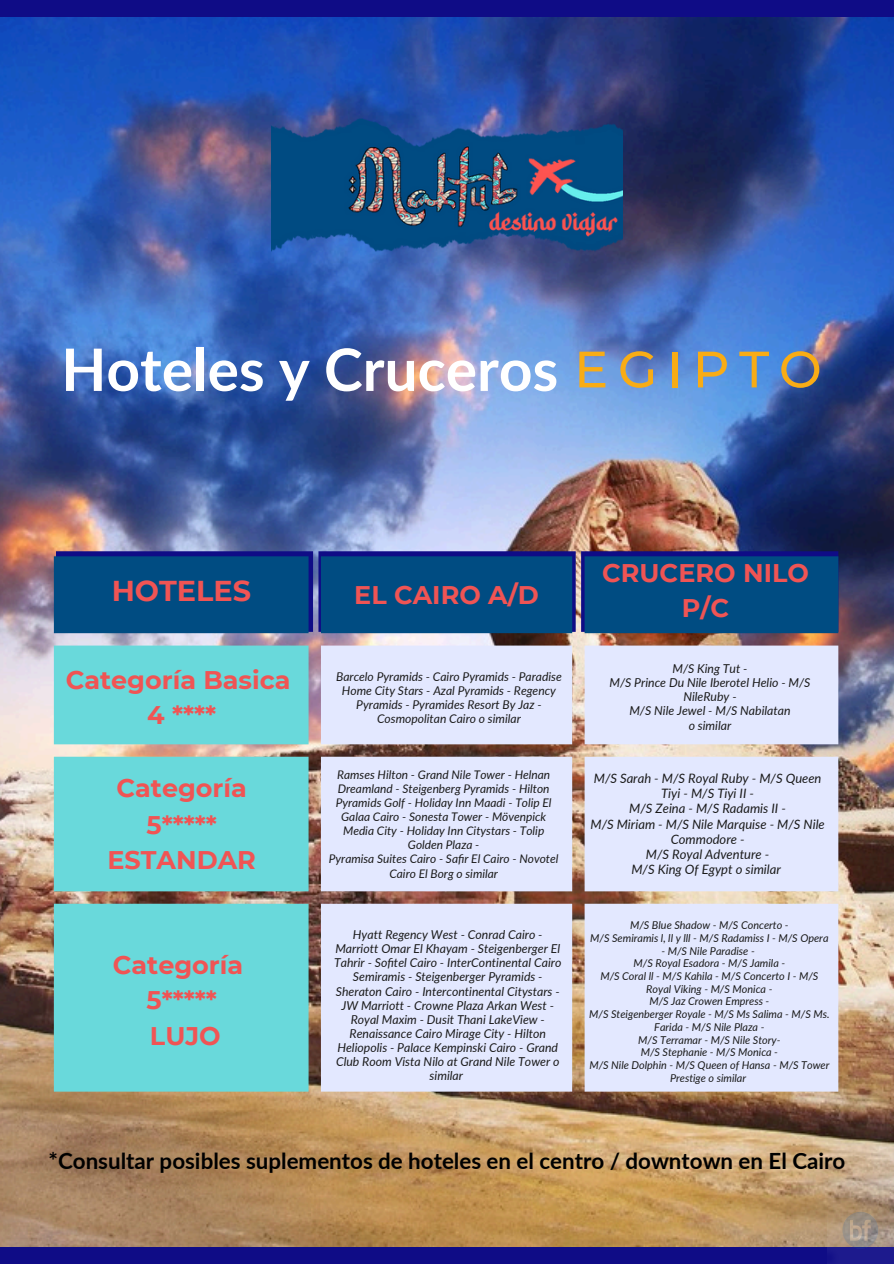
<style>
.page{position:relative;width:894px;height:1264px;background:#fff}
.page>*{position:absolute;margin:0;border:0;box-sizing:border-box;transform-origin:0 0}
.t1{font:700 58.5px "Lato";color:#fff}
.t2{font:700 28.65px "Montserrat";color:#f05454}
.t3{font:700 25.5px/35.4px "Montserrat";color:#f05454;text-align:center}
.t4{font:700 22.35px "Lato";color:#000}
.t5{font:italic 12.9px/15.1px "Lato";color:#1a1a1a;text-align:center}
.t6{font:italic 12.3px/14.1px "Lato";color:#1a1a1a;text-align:center}
.t7{font:italic 12px/13.8px "Lato";color:#1a1a1a;text-align:center}
.t8{font:italic 11.85px/14.1px "Lato";color:#1a1a1a;text-align:center}
.t9{font:italic 10.8px/12.8px "Lato";color:#1a1a1a;text-align:center}
.s1{font-family:"Montserrat";font-weight:500;font-size:51.15px;color:#f8ac15}
</style>
<div class="page">
<div style="left:0;top:0;width:893px;height:1263px;background:#0f0c86"></div>
<img style="left:0;top:17px;width:893px;height:1229px">
<svg style="left:56px;top:551px;width:782px;height:5px"></svg>
<img style="left:271px;top:111px;width:351px;height:140px">
<div style="left:54px;top:556px;width:784px;height:77px;background:#004c82"></div>
<div style="left:54px;top:645px;width:254px;height:446px;background:#69d9db"></div>
<svg style="left:321px;top:645px;width:517px;height:446px;background:#dee0f3"></svg>
<img style="left:826px;top:1196px;width:67px;height:67px">
<h1 class="t1" style="left:61px;top:333px;width:761px">Hoteles y Cruceros <span class="s1">E G I P T O</span></h1>
<h2 class="t2" style="left:112px;top:573px;width:141px">HOTELES</h2>
<h3 class="t3" style="left:66px;top:662px;width:226px">Categoría Basica<br>4 ****</h3>
<h3 class="t3" style="left:107px;top:769px;width:150px;line-height:36.2px">Categoría<br>5*****<br>ESTANDAR</h3>
<h3 class="t3" style="left:113px;top:947px;width:132px">Categoría<br>5*****<br>LUJO</h3>
<h3 class="t3" style="left:354px;top:576px;width:186px">EL CAIRO A/D</h3>
<p class="t7" style="left:336px;top:669px;width:227px">Barcelo Pyramids - Cairo Pyramids - Paradise Home City Stars - Azal Pyramids - Regency Pyramids - Pyramides Resort By Jaz - Cosmopolitan Cairo o similar</p>
<h3 class="t3" style="left:602px;top:555px;width:208px">CRUCERO NILO<br>P/C</h3>
<p class="t6" style="left:609px;top:661px;width:202px">M/S King Tut -<br>M/S Prince Du Nile Iberotel Helio - M/S<br>NileRuby -<br>M/S Nile Jewel - M/S Nabilatan<br>o similar</p>
<p class="t8" style="left:329px;top:767px;width:231px">Ramses Hilton - Grand Nile Tower - Helnan Dreamland - Steigenberg Pyramids - Hilton Pyramids Golf - Holiday Inn Maadi - Tolip El Galaa Cairo - Sonesta Tower - Mövenpick Media City - Holiday Inn Citystars - Tolip Golden Plaza -<br>Pyramisa Suites Cairo - Safir El Cairo - Novotel Cairo El Borg o similar</p>
<p class="t5" style="left:590px;top:770px;width:236px">M/S Sarah - M/S Royal Ruby - M/S Queen<br>Tiyi - M/S Tiyi II -<br>M/S Zeina - M/S Radamis II -<br>M/S Miriam - M/S Nile Marquise - M/S Nile<br>Commodore -<br>M/S Royal Adventure -<br>M/S King Of Egypt o similar</p>
<p class="t6" style="left:334px;top:927px;width:229px">Hyatt Regency West - Conrad Cairo - Marriott Omar El Khayam - Steigenberger El Tahrir - Sofitel Cairo - InterContinental Cairo Semiramis - Steigenberger Pyramids - Sheraton Cairo - Intercontinental Citystars - JW Marriott - Crowne Plaza Arkan West - Royal Maxim - Dusit Thani LakeView - Renaissance Cairo Mirage City - Hilton Heliopolis - Palace Kempinski Cairo - Grand Club Room Vista Nilo at Grand Nile Tower o similar</p>
<p class="t9" style="left:590px;top:918px;width:240px">M/S Blue Shadow - M/S Concerto -<br>M/S Semiramis l, ll y lll - M/S Radamiss I - M/S Opera</p>
<p class="t9" style="left:589px;top:944px;width:242px">- M/S Nile Paradise -<br>M/S Royal Esadora - M/S Jamila -<br>M/S Coral ll - M/S Kahila - M/S Concerto I - M/S<br>Royal Viking - M/S Monica -<br>M/S Jaz Crowen Empress -<br>M/S Steigenberger Royale - M/S Ms Salima - M/S Ms.<br>Farida - M/S Nile Plaza -<br>M/S Terramar - M/S Nile Story-<br>M/S Stephanie - M/S Monica -<br>M/S Nile Dolphin - M/S Queen of Hansa - M/S Tower<br>Prestige o similar</p>
<h3 class="t4" style="left:49px;top:1147px;width:798px">*Consultar posibles suplementos de hoteles en el centro / downtown en El Cairo</h3>
</div>
